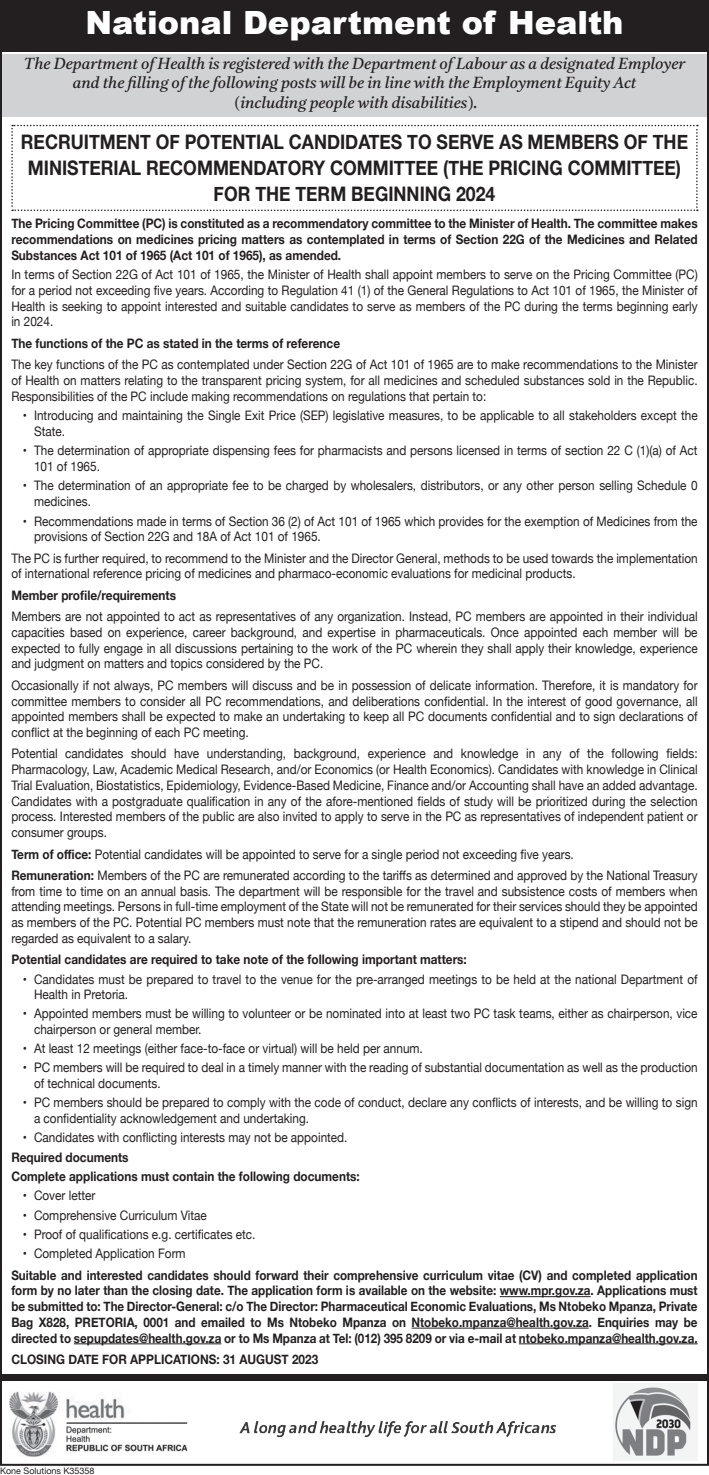
<style>
.page{position:relative;width:709px;height:1475px;background:#fff}
.page>*{position:absolute;margin:0;border:0;box-sizing:border-box;transform-origin:0 0}
.t1{font:900 32px "Arial";color:#fff}
.t2{font:700 20px/26px "Helvetica Neue";color:#231f20;text-align:center;scale:.88 1}
.t3{font:italic 16px/19.6px "Tiro Deva Sanskrit";color:#231f20;text-align:center}
.t4{font:13.2px/15.8px "Helvetica Neue";color:#231f20;scale:.9 1}
.t5{font:700 13.2px/15.8px "Helvetica Neue";color:#231f20;text-align:justify;scale:.89 1}
.t6{font:700 13.2px/15.8px "Helvetica Neue";color:#231f20;text-align:justify;scale:.9 1}
.t7{font:9px "Helvetica Neue";color:#231f20}
.s1{font-weight:700}
</style>
<div class="page">
<div style="left:0;top:0;width:709px;height:51px;background:#231f20"></div>
<div style="left:0;top:54px;width:709px;height:63px;background:#d1d2d4"></div>
<svg style="left:11px;top:125px;width:687px;height:86px"></svg>
<hr style="left:499px;top:1295px;width:91px;height:1px;background:#231f20">
<hr style="left:411px;top:1327px;width:177px;height:1px;background:#231f20">
<hr style="left:74px;top:1343px;width:147px;height:1px;background:#231f20">
<hr style="left:519px;top:1343px;width:178px;height:1px;background:#231f20">
<img style="left:9px;top:1383px;width:689px;height:76px">
<div style="left:0;top:1373px;width:709px;height:7px;background:#231f20"></div>
<p class="t1" style="left:85px;top:0;width:540px">National Department of Health</p>
<p class="t3" style="left:24px;top:53px;width:662px">The Department of Health is registered with the Department of Labour as a designated Employer and the filling of the following posts will be in line with the Employment Equity Act<br>(including people with disabilities).</p>
<p class="t2" style="left:21px;top:130px;width:759px">RECRUITMENT OF POTENTIAL CANDIDATES TO SERVE AS MEMBERS OF THE<br>MINISTERIAL RECOMMENDATORY COMMITTEE (THE PRICING COMMITTEE)<br>FOR THE TERM BEGINNING 2024</p>
<p class="t6" style="left:11px;top:216px;width:764px">The Pricing Committee (PC) is constituted as a recommendatory committee to the Minister of Health. The committee makes recommendations on medicines pricing matters as contemplated in terms of Section 22G of the Medicines and Related Substances Act 101 of 1965 (Act 101 of 1965), as amended.</p>
<p class="t4" style="left:11px;top:267px;width:764px;text-align:justify">In terms of Section 22G of Act 101 of 1965, the Minister of Health shall appoint members to serve on the Pricing Committee (PC) for a period not exceeding five years. According to Regulation 41 (1) of the General Regulations to Act 101 of 1965, the Minister of Health is seeking to appoint interested and suitable candidates to serve as members of the PC during the terms beginning early in 2024.</p>
<p class="t6" style="left:11px;top:335px;width:367px">The functions of the PC as stated in the terms of reference</p>
<p class="t4" style="left:11px;top:357px;width:764px;text-align:justify">The key functions of the PC as contemplated under Section 22G of Act 101 of 1965 are to make recommendations to the Minister of Health on matters relating to the transparent pricing system, for all medicines and scheduled substances sold in the Republic.<br>Responsibilities of the PC include making recommendations on regulations that pertain to:</p>
<p class="t4" style="left:34px;top:408px;width:739px;text-indent:-11px">• Introducing and maintaining the Single Exit Price (SEP) legislative measures, to be applicable to all stakeholders except the<br>State.</p>
<p class="t4" style="left:34px;top:443px;width:738px;text-indent:-11px">• The determination of appropriate dispensing fees for pharmacists and persons licensed in terms of section 22 C (1)(a) of Act<br>101 of 1965.</p>
<p class="t4" style="left:34px;top:478px;width:739px;text-indent:-11px">• The determination of an appropriate fee to be charged by wholesalers, distributors, or any other person selling Schedule 0 medicines.</p>
<p class="t4" style="left:34px;top:513px;width:739px;text-indent:-11px">• Recommendations made in terms of Section 36 (2) of Act 101 of 1965 which provides for the exemption of Medicines from the provisions of Section 22G and 18A of Act 101 of 1965.</p>
<p class="t4" style="left:11px;top:551px;width:764px">The PC is further required, to recommend to the Minister and the Director General, methods to be used towards the implementation of international reference pricing of medicines and pharmaco-economic evaluations for medicinal products.</p>
<p class="t6" style="left:11px;top:587px;width:184px">Member profile/requirements</p>
<p class="t4" style="left:11px;top:609px;width:764px;text-align:justify">Members are not appointed to act as representatives of any organization. Instead, PC members are appointed in their individual capacities based on experience, career background, and expertise in pharmaceuticals. Once appointed each member will be expected to fully engage in all discussions pertaining to the work of the PC wherein they shall apply their knowledge, experience and judgment on matters and topics considered by the PC.</p>
<p class="t4" style="left:11px;top:678px;width:764px;text-align:justify">Occasionally if not always, PC members will discuss and be in possession of delicate information. Therefore, it is mandatory for committee members to consider all PC recommendations, and deliberations confidential. In the interest of good governance, all appointed members shall be expected to make an undertaking to keep all PC documents confidential and to sign declarations of conflict at the beginning of each PC meeting.</p>
<p class="t4" style="left:11px;top:746px;width:764px;text-align:justify">Potential candidates should have understanding, background, experience and knowledge in any of the following fields:<br>Pharmacology, Law, Academic Medical Research, and/or Economics (or Health Economics). Candidates with knowledge in Clinical Trial Evaluation, Biostatistics, Epidemiology, Evidence-Based Medicine, Finance and/or Accounting shall have an added advantage.<br>Candidates with a postgraduate qualification in any of the afore-mentioned fields of study will be prioritized during the selection process. Interested members of the public are also invited to apply to serve in the PC as representatives of independent patient or consumer groups.</p>
<p class="t4" style="left:11px;top:846px;width:626px"><span class="s1">Term of office:</span> Potential candidates will be appointed to serve for a single period not exceeding five years.</p>
<p class="t4" style="left:11px;top:868px;width:764px;text-align:justify"><span class="s1">Remuneration:</span> Members of the PC are remunerated according to the tariffs as determined and approved by the National Treasury from time to time on an annual basis. The department will be responsible for the travel and subsistence costs of members when attending meetings. Persons in full-time employment of the State will not be remunerated for their services should they be appointed as members of the PC. Potential PC members must note that the remuneration rates are equivalent to a stipend and should not be regarded as equivalent to a salary.</p>
<p class="t6" style="left:11px;top:951px;width:507px">Potential candidates are required to take note of the following important matters:</p>
<p class="t4" style="left:34px;top:971px;width:739px;text-indent:-11px">• Candidates must be prepared to travel to the venue for the pre-arranged meetings to be held at the national Department of<br>Health in Pretoria.</p>
<p class="t4" style="left:34px;top:1006px;width:739px;text-indent:-11px">• Appointed members must be willing to volunteer or be nominated into at least two PC task teams, either as chairperson, vice chairperson or general member.</p>
<p class="t4" style="left:23px;top:1041px;width:446px">• At least 12 meetings (either face-to-face or virtual) will be held per annum.</p>
<p class="t4" style="left:34px;top:1060px;width:739px;text-indent:-11px">• PC members will be required to deal in a timely manner with the reading of substantial documentation as well as the production of technical documents.</p>
<p class="t4" style="left:34px;top:1095px;width:739px;text-indent:-11px">• PC members should be prepared to comply with the code of conduct, declare any conflicts of interests, and be willing to sign a confidentiality acknowledgement and undertaking.</p>
<p class="t4" style="left:23px;top:1130px;width:362px">• Candidates with conflicting interests may not be appointed.</p>
<p class="t6" style="left:11px;top:1148px;width:132px">Required documents</p>
<p class="t6" style="left:11px;top:1168px;width:389px">Complete applications must contain the following documents:</p>
<p class="t4" style="left:23px;top:1188px;width:82px">• Cover letter</p>
<p class="t4" style="left:23px;top:1207px;width:206px">• Comprehensive Curriculum Vitae</p>
<p class="t4" style="left:23px;top:1226px;width:260px">• Proof of qualifications e.g. certificates etc.</p>
<p class="t4" style="left:23px;top:1246px;width:182px">• Completed Application Form</p>
<p class="t5" style="left:11px;top:1267px;width:772px">Suitable and interested candidates should forward their comprehensive curriculum vitae (CV) and completed application form by no later than the closing date. The application form is available on the website: www.mpr.gov.za. Applications must be submitted to: The Director-General: c/o The Director: Pharmaceutical Economic Evaluations, Ms Ntobeko Mpanza, Private Bag X828, PRETORIA, 0001 and emailed to Ms Ntobeko Mpanza on Ntobeko.mpanza@health.gov.za. Enquiries may be directed to sepupdates@health.gov.za or to Ms Mpanza at Tel: (012) 395 8209 or via e-mail at ntobeko.mpanza@health.gov.za.</p>
<p class="t6" style="left:11px;top:1351px;width:342px">CLOSING DATE FOR APPLICATIONS: 31 AUGUST 2023</p>
<p class="t7" style="left:0;top:1464px;width:96px">Kone Solutions K35358</p>
</div>
